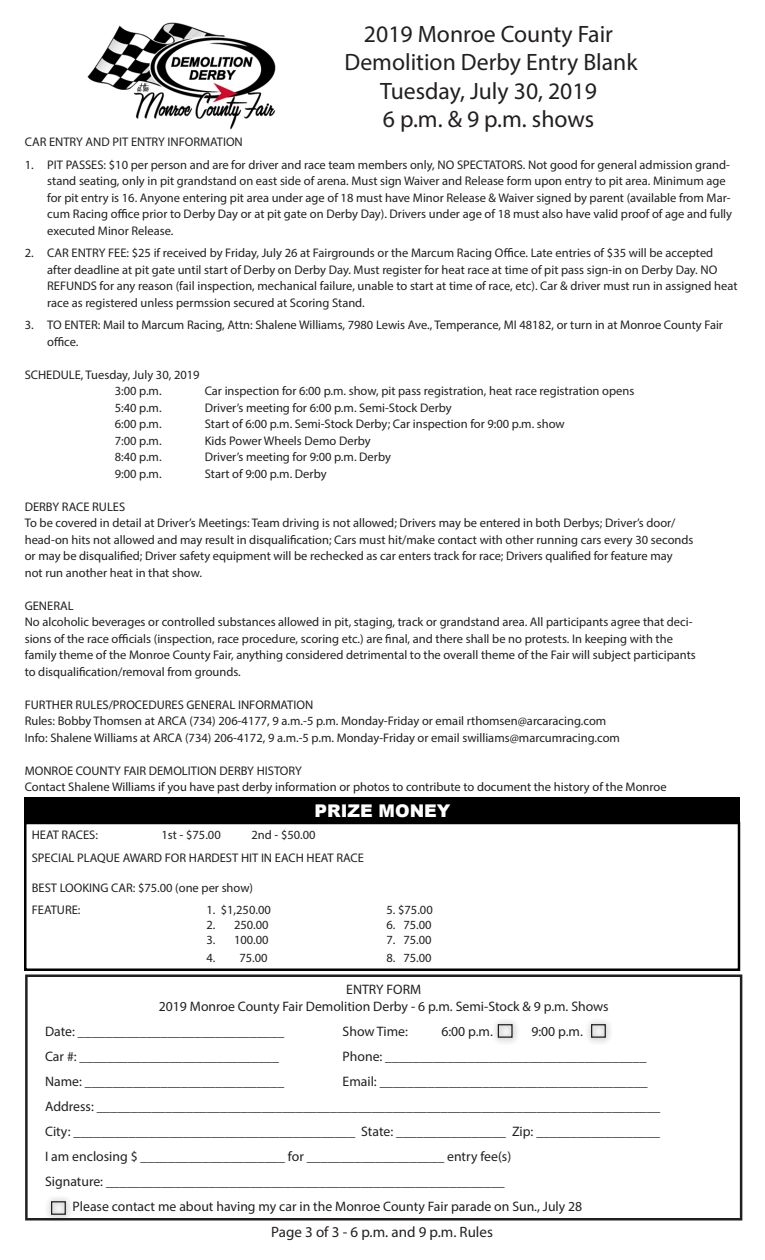
<style>
.page{position:relative;width:765px;height:1260px;background:#fff}
.page>*{position:absolute;margin:0;border:0;box-sizing:border-box;transform-origin:0 0}
.t1{font:23.75px "Myriad Pro";color:#231f20}
.t2{font:900 17.5px "Arial";color:#fff}
.t3{font:15px "Myriad Pro";color:#231f20}
.t4{font:13.75px "Myriad Pro";color:#231f20}
.t5{font:12.5px/16.5px "Myriad Pro";color:#231f20}
</style>
<div class="page">
<img style="left:87px;top:22px;width:189px;height:108px">
<div style="left:25px;top:798px;width:715px;height:25px;background:#000"></div>
<div style="left:24px;top:822px;width:716px;height:149px;border:2px solid #000"></div>
<div style="left:25px;top:975px;width:717px;height:246px;border:2px solid #231f20"></div>
<div style="left:492px;top:1018px;width:28px;height:28px;background:#231f20;opacity:.75"></div>
<div style="left:498px;top:1024px;width:15px;height:14px;border:1px solid #231f20"></div>
<div style="left:585px;top:1018px;width:28px;height:28px;background:#231f20;opacity:.75"></div>
<div style="left:591px;top:1024px;width:15px;height:14px;border:1px solid #231f20"></div>
<div style="left:45px;top:1195px;width:28px;height:28px;background:#231f20;opacity:.75"></div>
<div style="left:51px;top:1201px;width:15px;height:14px;border:1px solid #231f20"></div>
<p class="t1" style="left:364px;top:19px;width:251px">2019 Monroe County Fair</p>
<p class="t1" style="left:344px;top:48px;width:295px">Demolition Derby Entry Blank</p>
<p class="t1" style="left:380px;top:76px;width:218px">Tuesday, July 30, 2019</p>
<p class="t1" style="left:383px;top:105px;width:213px">6 p.m. &amp; 9 p.m. shows</p>
<p class="t5" style="left:25px;top:134px;width:220px">CAR ENTRY AND PIT ENTRY INFORMATION</p>
<p class="t5" style="left:47px;top:156px;width:686px;text-indent:-22px">1. PIT PASSES: $10 per person and are for driver and race team members only, NO SPECTATORS. Not good for general admission grand&shy;stand seating, only in pit grandstand on east side of arena. Must sign Waiver and Release form upon entry to pit area. Minimum age for pit entry is 16. Anyone entering pit area under age of 18 must have Minor Release &amp; Waiver signed by parent (available from Mar&shy;cum Racing office prior to Derby Day or at pit gate on Derby Day). Drivers under age of 18 must also have valid proof of age and fully executed Minor Release.</p>
<p class="t5" style="left:47px;top:245px;width:692px;text-indent:-22px">2. CAR ENTRY FEE: $25 if received by Friday, July 26 at Fairgrounds or the Marcum Racing Office. Late entries of $35 will be accepted after deadline at pit gate until start of Derby on Derby Day. Must register for heat race at time of pit pass sign-in on Derby Day. NO REFUNDS for any reason (fail inspection, mechanical failure, unable to start at time of race, etc). Car &amp; driver must run in assigned heat race as registered unless permssion secured at Scoring Stand.</p>
<p class="t5" style="left:47px;top:317px;width:677px;text-indent:-22px">3. TO ENTER: Mail to Marcum Racing, Attn: Shalene Williams, 7980 Lewis Ave., Temperance, MI 48182, or turn in at Monroe County Fair office.</p>
<p class="t5" style="left:25px;top:366px;width:176px">SCHEDULE, Tuesday, July 30, 2019</p>
<p class="t5" style="left:115px;top:383px;width:48px">3:00 p.m.</p>
<p class="t5" style="left:205px;top:383px;width:431px">Car inspection for 6:00 p.m. show, pit pass registration, heat race registration opens</p>
<p class="t5" style="left:115px;top:399px;width:48px">5:40 p.m.</p>
<p class="t5" style="left:205px;top:399px;width:249px">Driver’s meeting for 6:00 p.m. Semi-Stock Derby</p>
<p class="t5" style="left:115px;top:416px;width:48px">6:00 p.m.</p>
<p class="t5" style="left:205px;top:416px;width:362px">Start of 6:00 p.m. Semi-Stock Derby; Car inspection for 9:00 p.m. show</p>
<p class="t5" style="left:115px;top:432px;width:48px">7:00 p.m.</p>
<p class="t5" style="left:205px;top:432px;width:167px">Kids Power Wheels Demo Derby</p>
<p class="t5" style="left:115px;top:449px;width:48px">8:40 p.m.</p>
<p class="t5" style="left:205px;top:449px;width:188px">Driver’s meeting for 9:00 p.m. Derby</p>
<p class="t5" style="left:115px;top:465px;width:48px">9:00 p.m.</p>
<p class="t5" style="left:205px;top:465px;width:123px">Start of 9:00 p.m. Derby</p>
<p class="t5" style="left:25px;top:498px;width:102px">DERBY RACE RULES</p>
<p class="t5" style="left:25px;top:515px;width:670px">To be covered in detail at Driver’s Meetings: Team driving is not allowed; Drivers may be entered in both Derbys; Driver’s door/ head-on hits not allowed and may result in disqualification; Cars must hit/make contact with other running cars every 30 seconds or may be disqualified; Driver safety equipment will be rechecked as car enters track for race; Drivers qualified for feature may not run another heat in that show.</p>
<p class="t5" style="left:25px;top:597px;width:50px">GENERAL</p>
<p class="t5" style="left:25px;top:614px;width:673px">No alcoholic beverages or controlled substances allowed in pit, staging, track or grandstand area. All participants agree that deci&shy;sions of the race officials (inspection, race procedure, scoring etc.) are final, and there shall be no protests. In keeping with the family theme of the Monroe County Fair, anything considered detrimental to the overall theme of the Fair will subject participants to disqualification/removal from grounds.</p>
<p class="t5" style="left:25px;top:696px;width:290px">FURTHER RULES/PROCEDURES GENERAL INFORMATION</p>
<p class="t5" style="left:25px;top:713px;width:583px">Rules: Bobby Thomsen at ARCA (734) 206-4177, 9 a.m.-5 p.m. Monday-Friday or email rthomsen@arcaracing.com</p>
<p class="t5" style="left:25px;top:729px;width:597px">Info: Shalene Williams at ARCA (734) 206-4172, 9 a.m.-5 p.m. Monday-Friday or email swilliams@marcumracing.com</p>
<p class="t5" style="left:25px;top:762px;width:279px">MONROE COUNTY FAIR DEMOLITION DERBY HISTORY</p>
<p class="t5" style="left:25px;top:779px;width:643px">Contact Shalene Williams if you have past derby information or photos to contribute to document the history of the Monroe</p>
<p class="t2" style="left:314px;top:798px;width:138px">PRIZE MONEY</p>
<p class="t5" style="left:32px;top:827px;width:68px">HEAT RACES:</p>
<p class="t5" style="left:161px;top:827px;width:61px">1st - $75.00</p>
<p class="t5" style="left:251px;top:827px;width:66px">2nd - $50.00</p>
<p class="t5" style="left:32px;top:849px;width:334px">SPECIAL PLAQUE AWARD FOR HARDEST HIT IN EACH HEAT RACE</p>
<p class="t5" style="left:32px;top:879px;width:223px">BEST LOOKING CAR: $75.00 (one per show)</p>
<p class="t5" style="left:32px;top:902px;width:50px">FEATURE:</p>
<p class="t5" style="left:206px;top:902px;width:66px">1. $1,250.00</p>
<p class="t5" style="left:387px;top:902px;width:48px">5. $75.00</p>
<p class="t5" style="left:206px;top:917px;width:64px">2. 250.00</p>
<p class="t5" style="left:387px;top:917px;width:47px">6. 75.00</p>
<p class="t5" style="left:206px;top:932px;width:64px">3. 100.00</p>
<p class="t5" style="left:387px;top:932px;width:47px">7. 75.00</p>
<p class="t5" style="left:206px;top:950px;width:63px">4. 75.00</p>
<p class="t5" style="left:387px;top:950px;width:47px">8. 75.00</p>
<p class="t4" style="left:346px;top:981px;width:76px">ENTRY FORM</p>
<p class="t4" style="left:159px;top:998px;width:452px">2019 Monroe County Fair Demolition Derby - 6 p.m. Semi-Stock &amp; 9 p.m. Shows</p>
<p class="t4" style="left:45px;top:1023px;width:241px">Date: ______________________________</p>
<p class="t4" style="left:343px;top:1023px;width:67px">Show Time:</p>
<p class="t4" style="left:441px;top:1023px;width:53px">6:00 p.m.</p>
<p class="t4" style="left:531px;top:1023px;width:53px">9:00 p.m.</p>
<p class="t4" style="left:45px;top:1048px;width:235px">Car #: _____________________________</p>
<p class="t4" style="left:343px;top:1048px;width:305px">Phone: ______________________________________</p>
<p class="t4" style="left:45px;top:1073px;width:241px">Name: _____________________________</p>
<p class="t4" style="left:343px;top:1073px;width:307px">Email: _______________________________________</p>
<p class="t4" style="left:45px;top:1098px;width:617px">Address: __________________________________________________________________________________</p>
<p class="t4" style="left:45px;top:1123px;width:617px">City: _________________________________________ State: ________________ Zip: __________________</p>
<p class="t4" style="left:45px;top:1148px;width:468px">I am enclosing $ _____________________ for ____________________ entry fee(s)</p>
<p class="t4" style="left:45px;top:1173px;width:461px">Signature: __________________________________________________________</p>
<p class="t4" style="left:73px;top:1198px;width:511px">Please contact me about having my car in the Monroe County Fair parade on Sun., July 28</p>
<p class="t3" style="left:271px;top:1223px;width:223px">Page 3 of 3 - 6 p.m. and 9 p.m. Rules</p>
</div>
